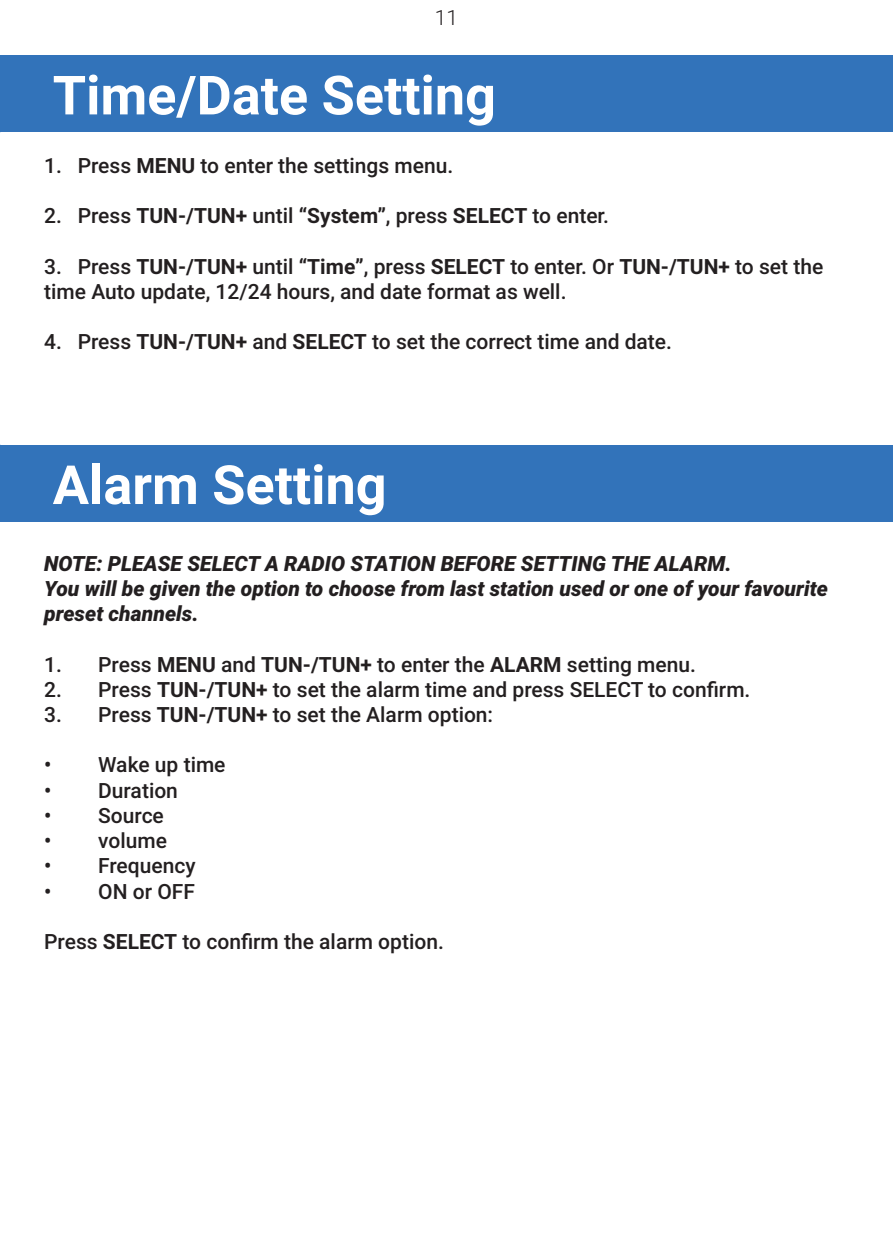
<style>
.page{position:relative;width:893px;height:1259px;background:#fff}
.page>*{position:absolute;margin:0;border:0;box-sizing:border-box;transform-origin:0 0}
.t1{font:700 54px "Roboto";color:#fff}
.t2{font:500 21px/25.2px "Roboto";color:#231f20}
.t3{font:italic 900 21px/25.2px "Roboto";color:#231f20}
.t4{font:300 21px "Roboto";color:#231f20}
.s1{font-weight:700}
</style>
<div class="page">
<div style="left:0;top:55px;width:893px;height:77px;background:#3273ba"></div>
<div style="left:0;top:445px;width:893px;height:76px;background:#3273ba"></div>
<p class="t4" style="left:435px;top:3px;width:25px">11</p>
<h1 class="t1" style="left:53px;top:57px;width:445px">Time/Date Setting</h1>
<p class="t2" style="left:44px;top:152px;width:411px">1. Press <span class="s1">MENU</span> to enter the settings menu.</p>
<p class="t2" style="left:44px;top:202px;width:566px">2. Press <span class="s1">TUN-/TUN+</span> until <span class="s1">“System”</span>, press <span class="s1">SELECT</span> to enter.</p>
<p class="t2" style="left:44px;top:253px;width:781px">3. Press <span class="s1">TUN-/TUN+</span> until <span class="s1">“Time”</span>, press <span class="s1">SELECT</span> to enter. Or <span class="s1">TUN-/TUN+</span> to set the time Auto update, 12/24 hours, and date format as well.</p>
<p class="t2" style="left:44px;top:328px;width:629px">4. Press <span class="s1">TUN-/TUN+</span> and <span class="s1">SELECT</span> to set the correct time and date.</p>
<h1 class="t1" style="left:53px;top:447px;width:335px">Alarm Setting</h1>
<p class="t3" style="left:44px;top:550px;width:785px">NOTE: PLEASE SELECT A RADIO STATION BEFORE SETTING THE ALARM.<br>You will be given the option to choose from last station used or one of your favourite preset channels.</p>
<p class="t2" style="left:44px;top:651px;width:653px">1. Press <span class="s1">MENU</span> and <span class="s1">TUN-/TUN+</span> to enter the <span class="s1">ALARM</span> setting menu.</p>
<p class="t2" style="left:44px;top:676px;width:708px">2. Press <span class="s1">TUN-/TUN+</span> to set the alarm time and press SELECT to confirm.</p>
<p class="t2" style="left:44px;top:701px;width:450px">3. Press <span class="s1">TUN-/TUN+</span> to set the Alarm option:</p>
<p class="t2" style="left:44px;top:751px;width:183px">• Wake up time</p>
<p class="t2" style="left:44px;top:777px;width:135px">• Duration</p>
<p class="t2" style="left:44px;top:802px;width:121px">• Source</p>
<p class="t2" style="left:44px;top:827px;width:124px">• volume</p>
<p class="t2" style="left:44px;top:852px;width:153px">• Frequency</p>
<p class="t2" style="left:44px;top:877px;width:152px">• ON or OFF</p>
<p class="t2" style="left:44px;top:928px;width:401px">Press <span class="s1">SELECT</span> to confirm the alarm option.</p>
</div>
